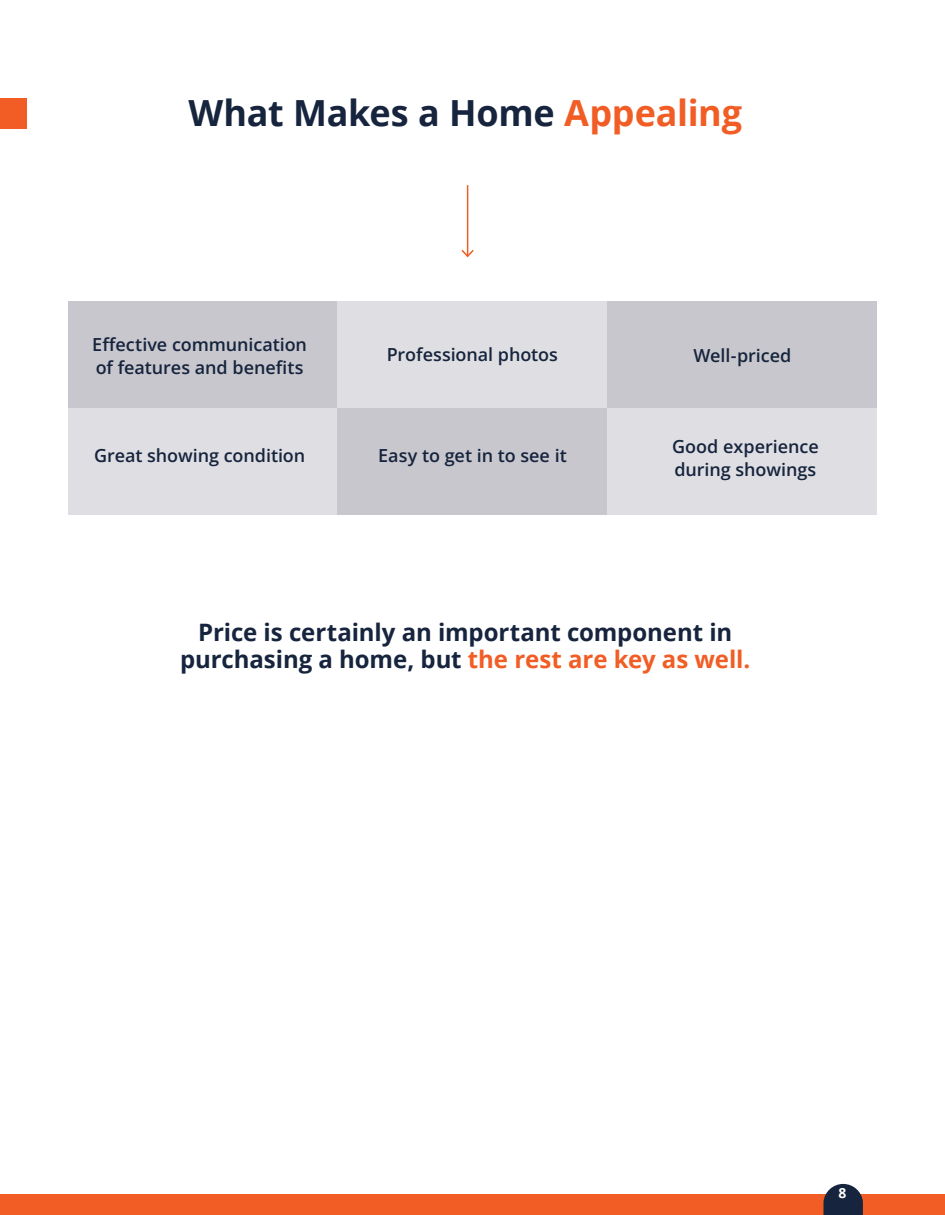
<style>
.page{position:relative;width:945px;height:1215px;background:#fff}
.page>*{position:absolute;margin:0;border:0;box-sizing:border-box;transform-origin:0 0}
.t1{font:700 36px "Open Sans";letter-spacing:-.005em;color:#16243d}
.t2{font:700 24px/27px "Open Sans";letter-spacing:-.005em;color:#16243d;text-align:center}
.t3{font:600 18px/22.5px "Open Sans";letter-spacing:-.005em;color:#16243d}
.t4{font:700 13.95px "Open Sans";color:#fff}
.s1{color:#f15d24}
</style>
<div class="page">
<div style="left:0;top:1195px;width:945px;height:20px;background:#f15d24"></div>
<svg style="left:824px;top:1184px;width:39px;height:31px"></svg>
<div style="left:68px;top:301px;width:270px;height:107px;background:#c8c7ce"></div>
<div style="left:68px;top:408px;width:270px;height:107px;background:#dfdfe3"></div>
<div style="left:338px;top:301px;width:269px;height:107px;background:#dfdfe3"></div>
<div style="left:338px;top:408px;width:269px;height:107px;background:#c8c7ce"></div>
<div style="left:607px;top:301px;width:270px;height:107px;background:#c8c7ce"></div>
<div style="left:607px;top:408px;width:270px;height:107px;background:#dfdfe3"></div>
<hr style="left:467px;top:185px;width:1px;height:71px;background:#f15d24">
<svg style="left:461px;top:250px;width:13px;height:7px"></svg>
<div style="left:0;top:98px;width:27px;height:31px;background:#f15d24"></div>
<h1 class="t1" style="left:188px;top:87px;width:555px">What Makes a Home <span class="s1">Appealing</span></h1>
<p class="t3" style="left:92px;top:333px;width:216px">Effective communication of features and benefits</p>
<p class="t3" style="left:387px;top:345px;width:173px">Professional photos</p>
<p class="t3" style="left:694px;top:346px;width:99px">Well-priced</p>
<p class="t3" style="left:94px;top:443px;width:213px">Great showing condition</p>
<p class="t3" style="left:378px;top:443px;width:190px">Easy to get in to see it</p>
<p class="t3" style="left:672px;top:437px;width:148px">Good experience during showings</p>
<h2 class="t2" style="left:180px;top:621px;width:572px">Price is certainly an important component in purchasing a home, but <span class="s1">the rest are key as well.</span></h2>
<p class="t4" style="left:838px;top:1188px;width:9px">8</p>
</div>
